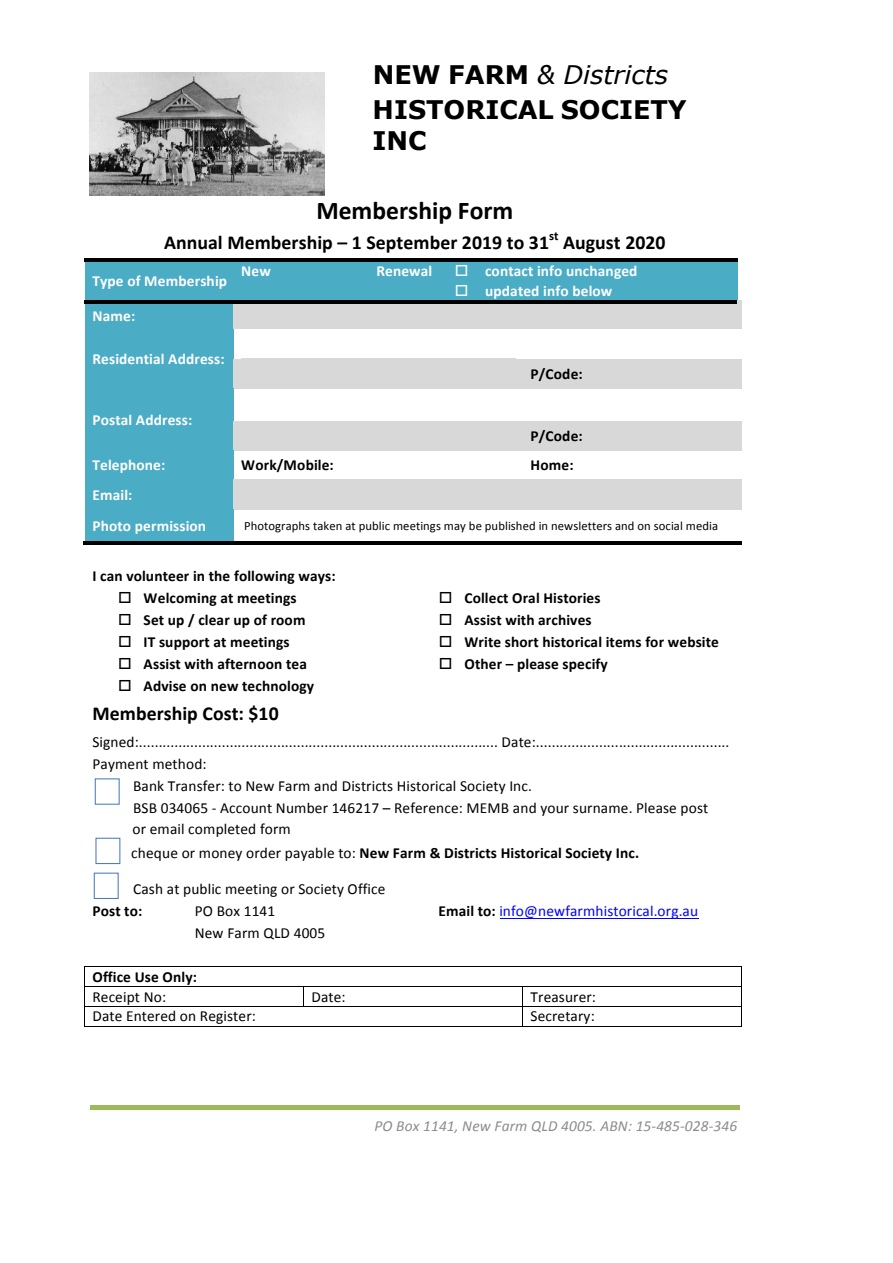
<style>
.page{position:relative;width:893px;height:1263px;background:#fff}
.page>*{position:absolute;margin:0;border:0;box-sizing:border-box;transform-origin:0 0}
.t1{font:700 25.65px/35.1px "Verdana";color:#000}
.t2{font:700 25.65px "Calibri";color:#000}
.t3{font:700 19.8px "Calibri";letter-spacing:.005em;color:#000}
.t4{font:15.3px/21.9px "Calibri";letter-spacing:.01em;color:#000}
.t5{font:700 15.3px/19.8px "Calibri";letter-spacing:.01em;color:#000}
.t6{font:700 15.3px/31px "Calibri";letter-spacing:.01em;color:#fff}
.t7{font:italic 15.3px "Calibri";letter-spacing:.01em;color:#8c8c8c}
.t8{font:15.3px "Calibri";letter-spacing:.01em;color:#00f}
.t9{font:12.6px "Calibri";letter-spacing:.005em;color:#000}
.t10{font:700 12.6px "Calibri";color:#000}
.s1{font-weight:400;font-style:italic}
.s2{font-weight:400}
.s3{font-weight:700}
.s4{font-weight:700;color:#000}
</style>
<div class="page">
<img style="left:90px;top:72px;width:234px;height:123px">
<hr style="left:90px;top:1105px;width:649px;height:4px;background:#9bbb59">
<div style="left:85px;top:262px;width:149px;height:38px;background:#4bacc6"></div>
<div style="left:234px;top:262px;width:134px;height:38px;background:#4bacc6"></div>
<div style="left:368px;top:262px;width:77px;height:38px;background:#4bacc6"></div>
<div style="left:445px;top:262px;width:292px;height:38px;background:#4bacc6"></div>
<hr style="left:85px;top:258px;width:149px;height:3px;background:#000">
<hr style="left:237px;top:258px;width:131px;height:3px;background:#000">
<svg style="left:368px;top:258px;width:4px;height:3px"></svg>
<hr style="left:372px;top:258px;width:73px;height:3px;background:#000">
<hr style="left:448px;top:258px;width:289px;height:3px;background:#000">
<div style="left:85px;top:303px;width:149px;height:26px;background:#4bacc6"></div>
<div style="left:234px;top:303px;width:508px;height:26px;background:#d8d8d8"></div>
<hr style="left:85px;top:300px;width:149px;height:3px;background:#000">
<hr style="left:237px;top:300px;width:131px;height:3px;background:#000">
<svg style="left:368px;top:300px;width:4px;height:3px"></svg>
<hr style="left:372px;top:300px;width:73px;height:3px;background:#000">
<hr style="left:448px;top:300px;width:289px;height:3px;background:#000">
<svg style="left:737px;top:300px;width:5px;height:3px"></svg>
<div style="left:85px;top:329px;width:149px;height:59px;background:#4bacc6"></div>
<div style="left:234px;top:359px;width:289px;height:29px;background:#d8d8d8"></div>
<div style="left:523px;top:359px;width:219px;height:29px;background:#d8d8d8"></div>
<div style="left:85px;top:388px;width:149px;height:62px;background:#4bacc6"></div>
<div style="left:234px;top:421px;width:289px;height:29px;background:#d8d8d8"></div>
<div style="left:523px;top:421px;width:219px;height:29px;background:#d8d8d8"></div>
<div style="left:85px;top:450px;width:149px;height:29px;background:#4bacc6"></div>
<div style="left:85px;top:479px;width:149px;height:31px;background:#4bacc6"></div>
<div style="left:234px;top:479px;width:508px;height:31px;background:#d8d8d8"></div>
<div style="left:85px;top:510px;width:149px;height:31px;background:#4bacc6"></div>
<hr style="left:84px;top:541px;width:150px;height:3px;background:#000">
<hr style="left:236px;top:541px;width:506px;height:3px;background:#000">
<hr style="left:499px;top:918px;width:199px;height:1px;background:#00f">
<hr style="left:85px;top:966px;width:656px;height:1px;background:#000">
<hr style="left:85px;top:986px;width:218px;height:1px;background:#000">
<hr style="left:304px;top:986px;width:218px;height:1px;background:#000">
<hr style="left:523px;top:986px;width:218px;height:1px;background:#000">
<hr style="left:85px;top:1006px;width:218px;height:1px;background:#000">
<svg style="left:303px;top:986px;width:1px;height:21px"></svg>
<hr style="left:304px;top:1006px;width:218px;height:1px;background:#000">
<hr style="left:523px;top:1006px;width:218px;height:1px;background:#000">
<svg style="left:84px;top:966px;width:1px;height:61px"></svg>
<hr style="left:85px;top:1026px;width:437px;height:1px;background:#000">
<svg style="left:522px;top:986px;width:1px;height:41px"></svg>
<hr style="left:523px;top:1026px;width:218px;height:1px;background:#000">
<svg style="left:741px;top:966px;width:1px;height:61px"></svg>
<div style="left:95px;top:778px;width:25px;height:27px;border:1px solid #4a7ebb"></div>
<div style="left:95px;top:838px;width:25px;height:26px;border:1px solid #4a7ebb"></div>
<div style="left:94px;top:873px;width:25px;height:26px;border:1px solid #4a7ebb"></div>
<p class="t1" style="left:373px;top:57px;width:315px">NEW FARM <span class="s1">&amp; Districts<br></span>HISTORICAL SOCIETY</p>
<p class="t1" style="left:373px;top:123px;width:56px">INC</p>
<p class="t2" style="left:316px;top:194px;width:198px">Membership Form</p>
<p class="t3" style="left:164px;top:230px;width:386px">Annual Membership – 1 September 2019 to 31</p>
<p class="t10" style="left:549px;top:227px;width:11px">st</p>
<p class="t3" style="left:563px;top:230px;width:104px">August 2020</p>
<p class="t6" style="left:92px;top:265px;width:136px">Type of Membership</p>
<p class="t6" style="left:241px;top:256px;width:31px">New</p>
<p class="t6" style="left:376px;top:256px;width:58px">Renewal</p>
<p class="t6" style="left:455px;top:256px;width:184px">□ contact info unchanged</p>
<p class="t6" style="left:455px;top:275px;width:159px">□ updated info below</p>
<p class="t6" style="left:92px;top:301px;width:44px">Name:</p>
<p class="t6" style="left:92px;top:343px;width:134px">Residential Address:</p>
<p class="t6" style="left:92px;top:404px;width:101px">Postal Address:</p>
<p class="t5" style="left:531px;top:364px;width:54px">P/Code:</p>
<p class="t5" style="left:531px;top:426px;width:54px">P/Code:</p>
<p class="t6" style="left:92px;top:449px;width:74px">Telephone:</p>
<p class="t5" style="left:241px;top:455px;width:94px">Work/Mobile:</p>
<p class="t5" style="left:531px;top:455px;width:45px">Home:</p>
<p class="t6" style="left:92px;top:479px;width:115px">Email:<br>Photo permission</p>
<p class="t9" style="left:244px;top:517px;width:476px">Photographs taken at public meetings may be published in newsletters and on social media</p>
<p class="t5" style="left:92px;top:566px;width:245px">I can volunteer in the following ways:</p>
<p class="t5" style="left:118px;top:588px;width:180px">□ Welcoming at meetings</p>
<p class="t5" style="left:118px;top:610px;width:189px">□ Set up / clear up of room</p>
<p class="t5" style="left:118px;top:632px;width:173px">□ IT support at meetings</p>
<p class="t5" style="left:118px;top:654px;width:190px">□ Assist with afternoon tea</p>
<p class="t5" style="left:118px;top:676px;width:198px">□ Advise on new technology</p>
<p class="t5" style="left:439px;top:588px;width:163px">□ Collect Oral Histories</p>
<p class="t5" style="left:439px;top:610px;width:154px">□ Assist with archives</p>
<p class="t5" style="left:439px;top:632px;width:282px">□ Write short historical items for website</p>
<p class="t5" style="left:439px;top:654px;width:170px">□ Other – please specify</p>
<p class="t3" style="left:92px;top:701px;width:188px">Membership Cost: $10</p>
<p class="t4" style="left:92px;top:731px;width:638px">Signed:........................................................................................... Date:.................................................</p>
<p class="t4" style="left:92px;top:753px;width:116px">Payment method:</p>
<p class="t4" style="left:133px;top:775px;width:400px">Bank Transfer: to New Farm and Districts Historical Society Inc.</p>
<p class="t4" style="left:133px;top:797px;width:577px">BSB 034065 - Account Number 146217 – Reference: MEMB and your surname. Please post</p>
<p class="t4" style="left:133px;top:818px;width:160px">or email completed form</p>
<p class="t5" style="left:131px;top:843px;width:509px"><span class="s2">cheque or money order payable to:</span> New Farm &amp; Districts Historical Society Inc.</p>
<p class="t4" style="left:92px;top:878px;width:294px;text-indent:41px">Cash at public meeting or Society Office<br><span class="s3">Post to:</span></p>
<p class="t4" style="left:195px;top:900px;width:132px">PO Box 1141<br>New Farm QLD 4005</p>
<p class="t8" style="left:438px;top:901px;width:261px"><span class="s4">Email to:</span> info@newfarmhistorical.org.au</p>
<p class="t5" style="left:92px;top:967px;width:106px">Office Use Only:<br><span class="s2">Receipt No:</span></p>
<p class="t4" style="left:311px;top:986px;width:36px">Date:</p>
<p class="t4" style="left:531px;top:986px;width:67px">Treasurer:</p>
<p class="t4" style="left:92px;top:1005px;width:165px">Date Entered on Register:</p>
<p class="t4" style="left:531px;top:1005px;width:66px">Secretary:</p>
<p class="t7" style="left:374px;top:1116px;width:364px">PO Box 1141, New Farm QLD 4005. ABN: 15-485-028-346</p>
</div>
